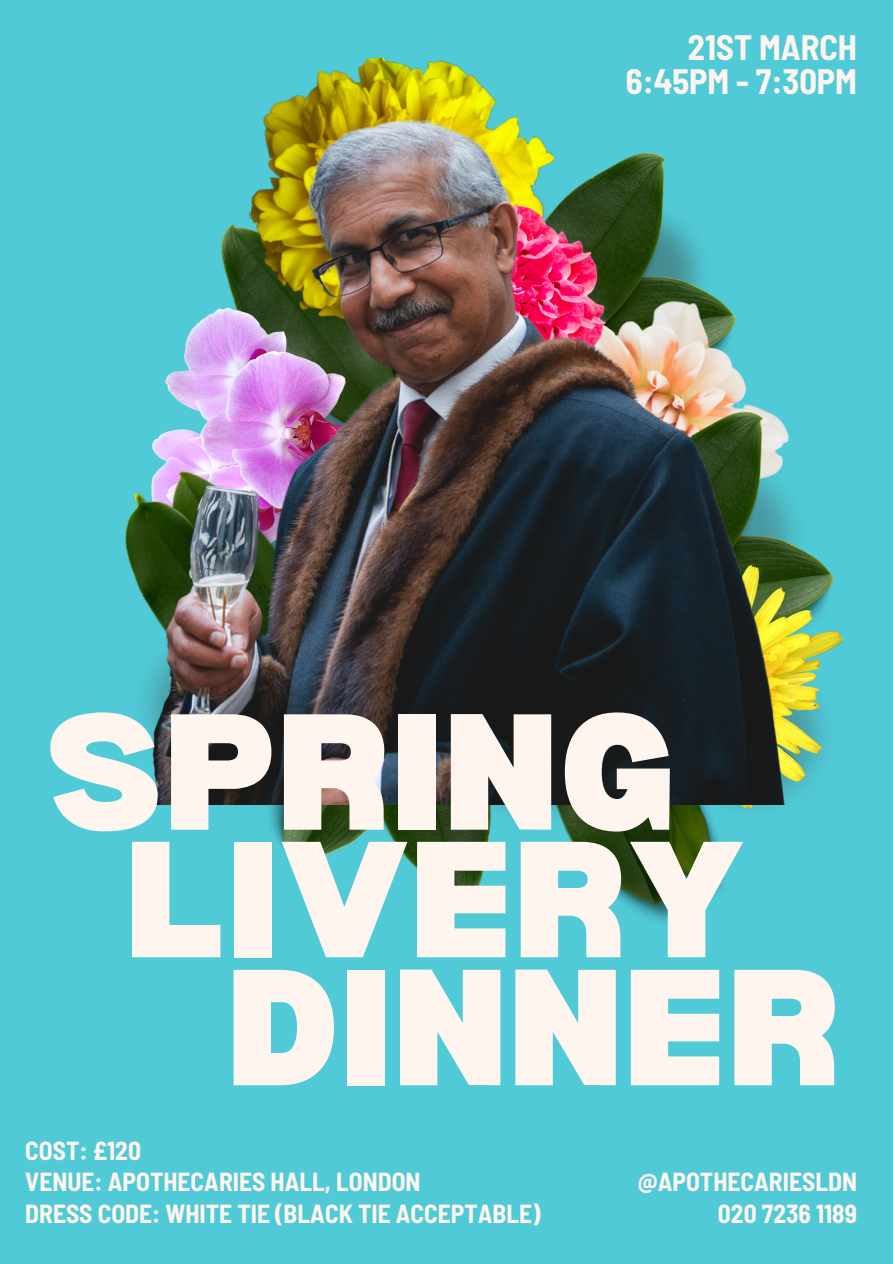
<style>
.page{position:relative;width:893px;height:1264px;background:#fff}
.page>*{position:absolute;margin:0;border:0;box-sizing:border-box;transform-origin:0 0}
.t1{font:900 161.55px "Bernoru";color:#fff5ef}
.t2{font:900 161.4px "Bernoru";color:#fff5ef}
.t3{font:700 semi-condensed 34.5px/33.8px "Barlow";color:#fff5ef;text-align:right}
.t4{font:700 semi-condensed 25.5px/31.5px "Barlow";color:#fff5ef}
</style>
<div class="page">
<div style="left:0;top:0;width:892px;height:1263px;background:#51cad7"></div>
<img style="left:577px;top:805px;width:146px;height:118px">
<img style="left:270px;top:805px;width:307px;height:100px">
<img style="left:269px;top:805px;width:84px;height:11px">
<img style="left:784px;top:425px;width:40px;height:140px">
<img style="left:661px;top:808px;width:91px;height:15px">
<img style="left:604px;top:565px;width:238px;height:243px">
<img style="left:125px;top:57px;width:659px;height:748px">
<p class="t3" style="left:625px;top:29px;width:233px">21ST MARCH<br>6:45PM - 7:30PM</p>
<p class="t1" style="left:46px;top:679px;width:633px">SPRING</p>
<p class="t1" style="left:124px;top:807px;width:621px">LIVERY</p>
<p class="t2" style="left:226px;top:935px;width:616px">DINNER</p>
<p class="t4" style="left:25px;top:1133px;width:517px">COST: £120<br>VENUE: APOTHECARIES HALL, LONDON<br>DRESS CODE: WHITE TIE (BLACK TIE ACCEPTABLE)</p>
<p class="t4" style="left:637px;top:1165px;width:221px">@APOTHECARIESLDN</p>
<p class="t4" style="left:717px;top:1196px;width:141px">020 7236 1189</p>
</div>
